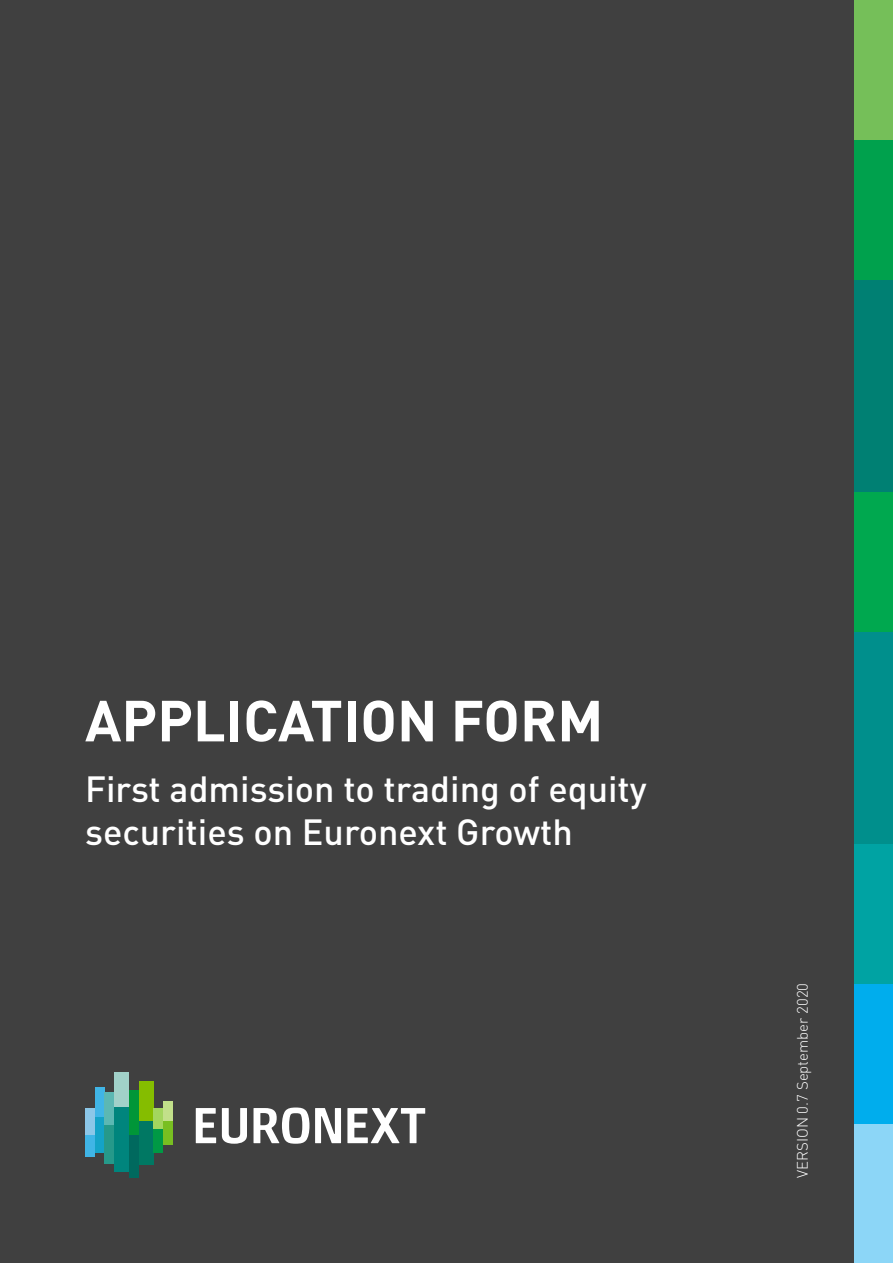
<style>
.page{position:relative;width:893px;height:1263px;background:#404040}
.page>*{position:absolute;margin:0;border:0;box-sizing:border-box;transform-origin:0 0}
.t1{font:700 57px "DIN Pro";color:#fff}
.t2{font:500 36px/43.2px "DIN Pro";color:#fff}
.t3{font:300 15px "DIN Pro";color:#fff}
</style>
<div class="page">
<div style="left:855px;top:1124px;width:38px;height:139px;background:#8cd6f7"></div>
<div style="left:855px;top:983px;width:38px;height:141px;background:#00aded"></div>
<div style="left:855px;top:844px;width:38px;height:139px;background:#00a3a3"></div>
<div style="left:855px;top:631px;width:38px;height:213px;background:#008f8c"></div>
<div style="left:855px;top:492px;width:38px;height:139px;background:#00a84f"></div>
<div style="left:855px;top:279px;width:38px;height:213px;background:#008073"></div>
<div style="left:855px;top:140px;width:38px;height:139px;background:#00a14d"></div>
<div style="left:855px;top:0;width:38px;height:140px;background:#75bf59"></div>
<svg style="left:196px;top:1107px;width:229px;height:37px"></svg>
<div style="left:85px;top:1108px;width:10px;height:27px;background:#8cc7e8"></div>
<div style="left:85px;top:1135px;width:10px;height:22px;background:#40b5e6"></div>
<div style="left:95px;top:1087px;width:9px;height:31px;background:#40b5e6"></div>
<div style="left:95px;top:1118px;width:9px;height:35px;background:#14a3c7"></div>
<div style="left:104px;top:1092px;width:10px;height:33px;background:#5cb8b3"></div>
<div style="left:104px;top:1125px;width:10px;height:39px;background:#26998a"></div>
<div style="left:114px;top:1072px;width:15px;height:35px;background:#a1d1c9"></div>
<div style="left:114px;top:1107px;width:15px;height:65px;background:#00857d"></div>
<div style="left:129px;top:1090px;width:10px;height:45px;background:#009638"></div>
<div style="left:129px;top:1135px;width:10px;height:43px;background:#00695e"></div>
<div style="left:139px;top:1081px;width:14px;height:40px;background:#85bd00"></div>
<div style="left:139px;top:1121px;width:14px;height:44px;background:#007863"></div>
<div style="left:153px;top:1108px;width:10px;height:21px;background:#a3d65e"></div>
<div style="left:153px;top:1129px;width:10px;height:24px;background:#009945"></div>
<div style="left:163px;top:1101px;width:10px;height:20px;background:#c2e08a"></div>
<div style="left:163px;top:1121px;width:10px;height:23px;background:#78bf21"></div>
<h1 class="t1" style="left:85px;top:673px;width:520px">APPLICATION FORM</h1>
<p class="t2" style="left:85px;top:763px;width:563px">First admission to trading of equity securities on Euronext Growth</p>
<p class="t3" style="left:791px;top:1178px;width:196px;rotate:-90deg">VERSION 0.7 September 2020</p>
</div>
